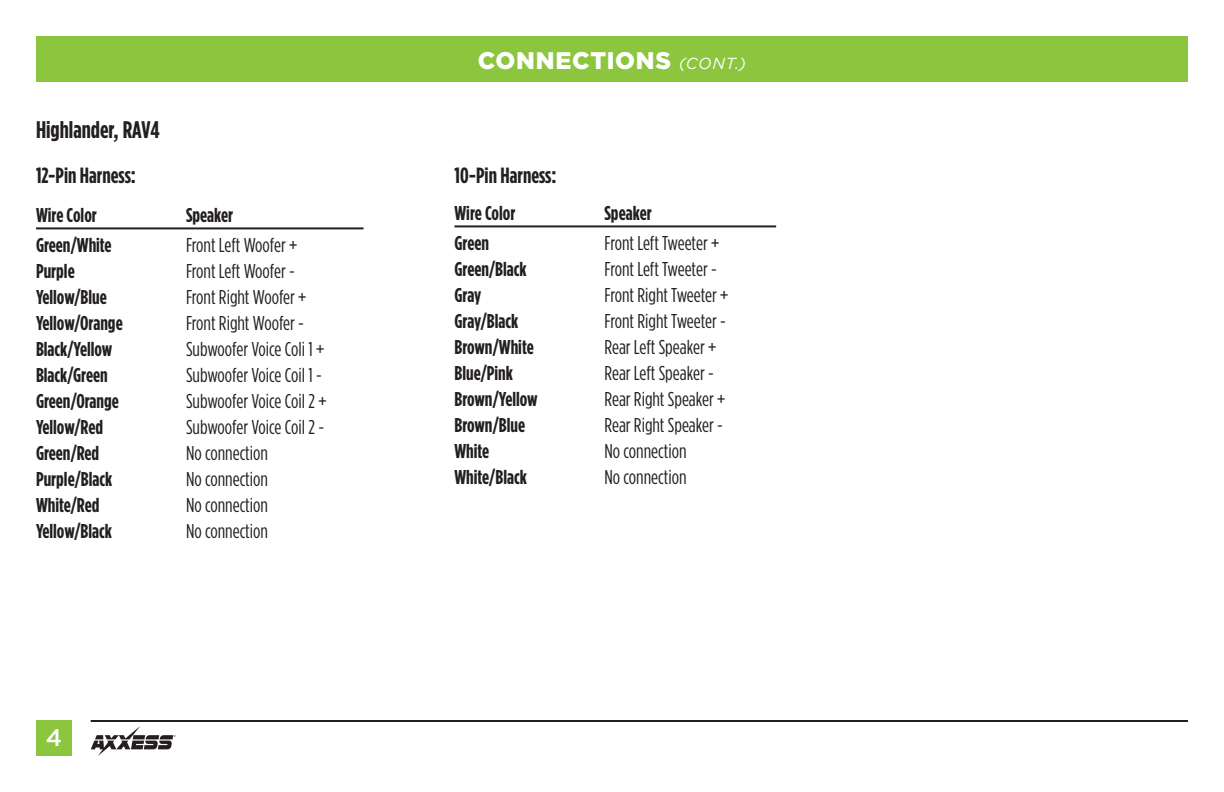
<style>
.page{position:relative;width:1224px;height:792px;background:#fff}
.page>*{position:absolute;margin:0;border:0;box-sizing:border-box;transform-origin:0 0}
.t1{font:900 24px "Gotham";letter-spacing:.03em;color:#fff}
.t2{font:700 24px "Gotham Condensed";color:#231f20}
.t3{font:500 24px "Gotham";color:#fff}
.t4{font:700 22px "Gotham Condensed";color:#231f20}
.t5{font:20px "Gotham Condensed";color:#231f20}
.t6{font:700 20px "Gotham Condensed";color:#231f20}
.s1{font-weight:400;font-style:italic;font-size:16px}
</style>
<div class="page">
<div style="left:36px;top:36px;width:1152px;height:45px;background:#8bc63e"></div>
<div style="left:36px;top:720px;width:36px;height:36px;background:#8bc63e"></div>
<hr style="left:91px;top:720px;width:1097px;height:2px;background:#231f20">
<svg style="left:91px;top:726px;width:85px;height:30px"></svg>
<hr style="left:454px;top:225px;width:322px;height:2px;background:#231f20">
<hr style="left:36px;top:227px;width:328px;height:2px;background:#231f20">
<p class="t2" style="left:36px;top:116px;width:125px">Highlander, RAV4</p>
<p class="t4" style="left:36px;top:163px;width:101px">12-Pin Harness:</p>
<p class="t6" style="left:36px;top:203px;width:62px">Wire Color</p>
<p class="t6" style="left:186px;top:203px;width:49px">Speaker</p>
<p class="t6" style="left:36px;top:234px;width:77px">Green/White</p>
<p class="t5" style="left:186px;top:234px;width:113px">Front Left Woofer +</p>
<p class="t6" style="left:36px;top:260px;width:40px">Purple</p>
<p class="t5" style="left:186px;top:260px;width:110px">Front Left Woofer -</p>
<p class="t6" style="left:36px;top:286px;width:72px">Yellow/Blue</p>
<p class="t5" style="left:186px;top:286px;width:122px">Front Right Woofer +</p>
<p class="t6" style="left:36px;top:312px;width:88px">Yellow/Orange</p>
<p class="t5" style="left:186px;top:312px;width:119px">Front Right Woofer -</p>
<p class="t6" style="left:36px;top:338px;width:78px">Black/Yellow</p>
<p class="t5" style="left:186px;top:338px;width:140px">Subwoofer Voice Coli 1 +</p>
<p class="t6" style="left:36px;top:364px;width:73px">Black/Green</p>
<p class="t5" style="left:186px;top:364px;width:137px">Subwoofer Voice Coil 1 -</p>
<p class="t6" style="left:36px;top:390px;width:84px">Green/Orange</p>
<p class="t5" style="left:186px;top:390px;width:142px">Subwoofer Voice Coil 2 +</p>
<p class="t6" style="left:36px;top:416px;width:69px">Yellow/Red</p>
<p class="t5" style="left:186px;top:416px;width:140px">Subwoofer Voice Coil 2 -</p>
<p class="t6" style="left:36px;top:442px;width:65px">Green/Red</p>
<p class="t5" style="left:186px;top:442px;width:84px">No connection</p>
<p class="t6" style="left:36px;top:468px;width:78px">Purple/Black</p>
<p class="t5" style="left:186px;top:468px;width:84px">No connection</p>
<p class="t6" style="left:36px;top:494px;width:65px">White/Red</p>
<p class="t5" style="left:186px;top:494px;width:84px">No connection</p>
<p class="t6" style="left:36px;top:520px;width:78px">Yellow/Black</p>
<p class="t5" style="left:186px;top:520px;width:84px">No connection</p>
<p class="t3" style="left:46px;top:724px;width:18px">4</p>
<p class="t1" style="left:478px;top:46px;width:270px">CONNECTIONS <span class="s1">(CONT.)</span></p>
<p class="t4" style="left:454px;top:163px;width:104px">10-Pin Harness:</p>
<p class="t6" style="left:454px;top:201px;width:62px">Wire Color</p>
<p class="t6" style="left:604px;top:201px;width:49px">Speaker</p>
<p class="t6" style="left:454px;top:232px;width:36px">Green</p>
<p class="t5" style="left:604px;top:232px;width:116px">Front Left Tweeter +</p>
<p class="t6" style="left:454px;top:258px;width:74px">Green/Black</p>
<p class="t5" style="left:604px;top:258px;width:114px">Front Left Tweeter -</p>
<p class="t6" style="left:454px;top:284px;width:28px">Gray</p>
<p class="t5" style="left:604px;top:284px;width:125px">Front Right Tweeter +</p>
<p class="t6" style="left:454px;top:310px;width:65px">Gray/Black</p>
<p class="t5" style="left:604px;top:310px;width:123px">Front Right Tweeter -</p>
<p class="t6" style="left:454px;top:336px;width:81px">Brown/White</p>
<p class="t5" style="left:604px;top:336px;width:113px">Rear Left Speaker +</p>
<p class="t6" style="left:454px;top:362px;width:60px">Blue/Pink</p>
<p class="t5" style="left:604px;top:362px;width:111px">Rear Left Speaker -</p>
<p class="t6" style="left:454px;top:388px;width:85px">Brown/Yellow</p>
<p class="t5" style="left:604px;top:388px;width:122px">Rear Right Speaker +</p>
<p class="t6" style="left:454px;top:414px;width:72px">Brown/Blue</p>
<p class="t5" style="left:604px;top:414px;width:120px">Rear Right Speaker -</p>
<p class="t6" style="left:454px;top:440px;width:36px">White</p>
<p class="t5" style="left:604px;top:440px;width:84px">No connection</p>
<p class="t6" style="left:454px;top:466px;width:74px">White/Black</p>
<p class="t5" style="left:604px;top:466px;width:84px">No connection</p>
</div>
